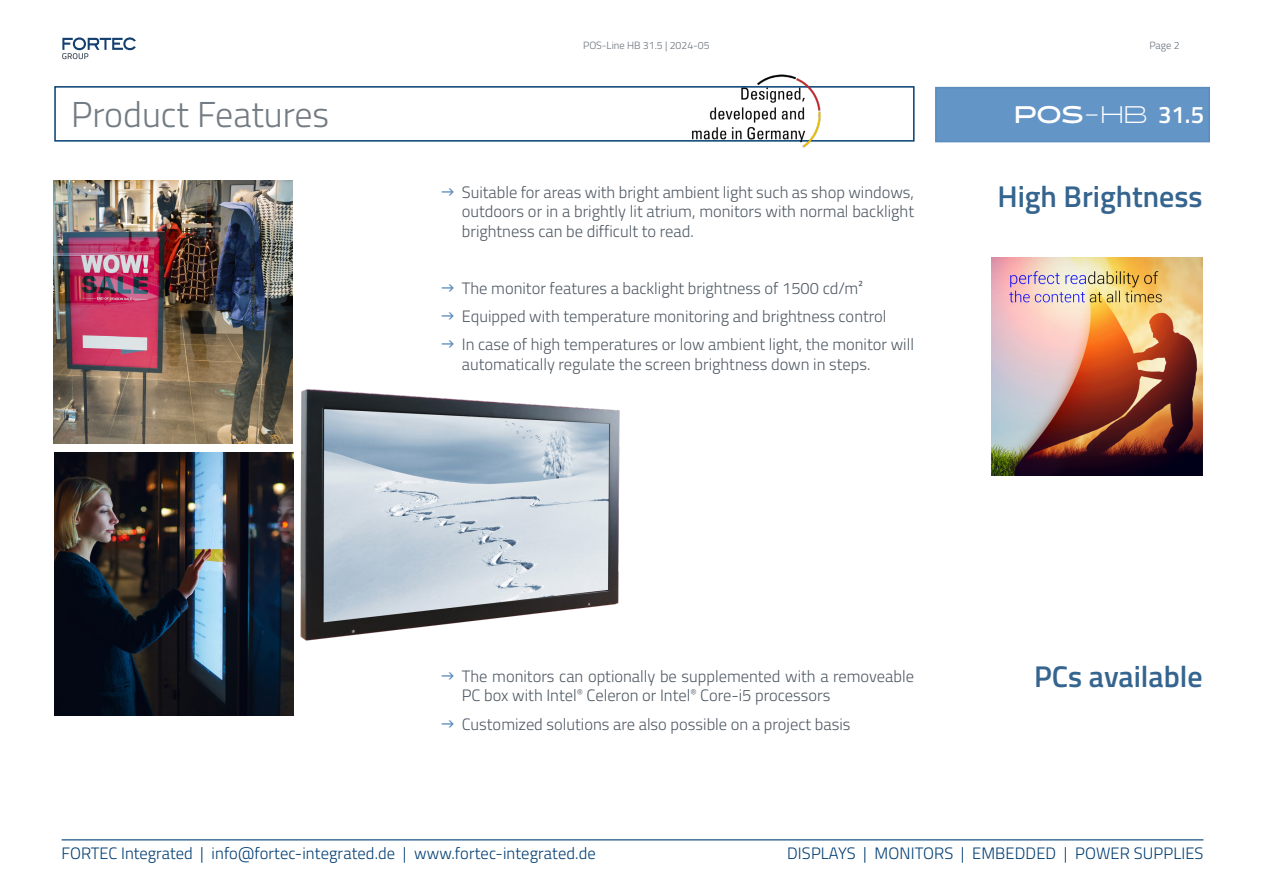
<style>
.page{position:relative;width:1263px;height:893px;background:#fff}
.page>*{position:absolute;margin:0;border:0;box-sizing:border-box;transform-origin:0 0}
.t1{font:300 36px "Titillium Web";color:#737b83}
.t2{font:600 30px "Titillium Web";color:#35658f}
.t3{font:600 24px "Titillium Web";color:#fff}
.t4{font:300 16.5px/19.8px "Titillium Web";color:#505a64}
.t5{font:300 16.5px "Titillium Web";letter-spacing:.005em;color:#023e73}
.t6{font:300 10.5px "Titillium Web";color:#69717a}
.s1{font-family:"Halogen";font-weight:700}
.s2{font-family:"Halogen";font-weight:300}
</style>
<div class="page">
<svg style="left:62px;top:37px;width:74px;height:22px"></svg>
<hr style="left:62px;top:839px;width:1141px;height:2px;background:#023e73">
<div style="left:935px;top:87px;width:275px;height:55px;background:#6395c7"></div>
<div style="left:54px;top:86px;width:860px;height:56px;border:2px solid #023e73"></div>
<img style="left:991px;top:258px;width:211px;height:217px">
<img style="left:54px;top:181px;width:239px;height:263px">
<img style="left:54px;top:453px;width:239px;height:263px">
<img style="left:272px;top:363px;width:348px;height:301px">
<img style="left:693px;top:74px;width:129px;height:74px">
<p class="t6" style="left:583px;top:38px;width:128px">POS-Line HB 31.5 | 2024-05</p>
<p class="t6" style="left:1149px;top:38px;width:32px">Page 2</p>
<p class="t1" style="left:71px;top:89px;width:260px">Product Features</p>
<p class="t3" style="left:1015px;top:97px;width:191px"><span class="s1">POS</span><span class="s2">-HB</span> 31.5</p>
<p class="t4" style="left:462px;top:181px;width:454px;text-align:justify">Suitable for areas with bright ambient light such as shop windows, outdoors or in a brightly lit atrium, monitors with normal backlight brightness can be difficult to read.</p>
<p class="t4" style="left:462px;top:277px;width:403px">The monitor features a backlight brightness of 1500 cd/m²</p>
<p class="t4" style="left:462px;top:306px;width:426px">Equipped with temperature monitoring and brightness control</p>
<p class="t4" style="left:462px;top:334px;width:454px">In case of high temperatures or low ambient light, the monitor will automatically regulate the screen brightness down in steps.</p>
<p class="t2" style="left:997px;top:173px;width:207px">High Brightness</p>
<p class="t4" style="left:462px;top:665px;width:454px">The monitors can optionally be supplemented with a removeable<br>PC box with Intel<sup>®</sup> Celeron or Intel<sup>®</sup> Core-i5 processors</p>
<p class="t4" style="left:462px;top:713px;width:390px">Customized solutions are also possible on a project basis</p>
<p class="t2" style="left:1034px;top:654px;width:170px">PCs available</p>
<p class="t5" style="left:62px;top:841px;width:536px">FORTEC Integrated | info@fortec-integrated.de | www.fortec-integrated.de</p>
<p class="t5" style="left:787px;top:841px;width:418px">DISPLAYS | MONITORS | EMBEDDED | POWER SUPPLIES</p>
</div>
